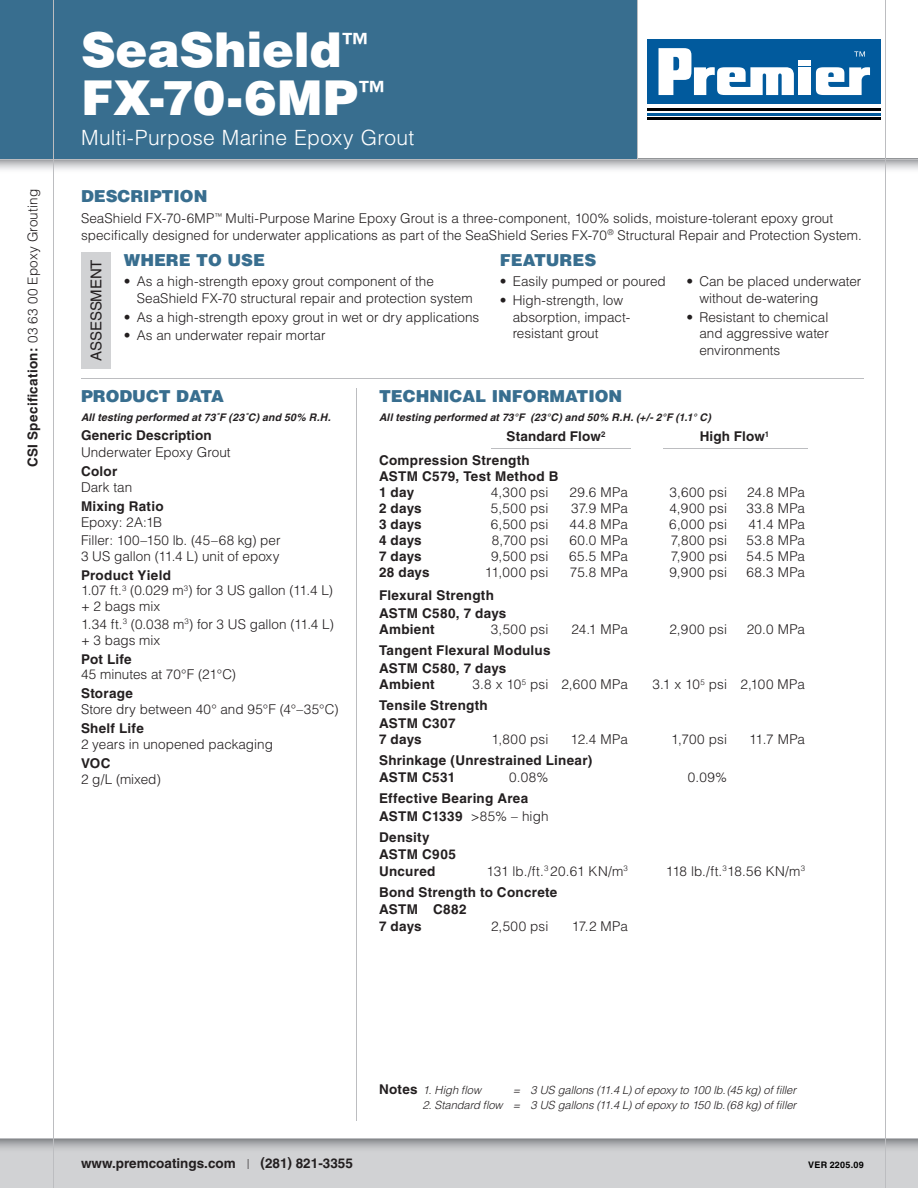
<style>
.page{position:relative;width:918px;height:1188px;background:#fff}
.page>*{position:absolute;margin:0;border:0;box-sizing:border-box;transform-origin:0 0}
.t1{font:900 48px/48px "Helvetica";color:#fff}
.t2{font:300 21px "Helvetica";letter-spacing:.015em;color:#fff}
.t3{font:900 16.5px "Helvetica";color:#386e8f}
.t4{font:15px "Helvetica";letter-spacing:-.01em;color:#231f20}
.t5{font:300 13.5px/16.5px "Helvetica";color:#231f20}
.t6{font:700 13.5px/17.5px "Helvetica";letter-spacing:.02em;color:#231f20}
.t7{font:700 13.5px "Helvetica";color:#231f20}
.t8{font:italic 300 11.25px "Helvetica";letter-spacing:-.01em;color:#231f20}
.t9{font:italic 700 10.5px "Helvetica";letter-spacing:.015em;color:#231f20}
.t10{font:700 9px "Helvetica";letter-spacing:.035em;color:#000}
.s1{font-weight:700}
.s2{font-weight:300}
.s3{font-weight:700;font-style:normal;font-size:13.5px}
</style>
<div class="page">
<div style="left:0;top:1138px;width:918px;height:50px;background:#d1d2d4"></div>
<svg style="left:0;top:160px;width:918px;height:14px"></svg>
<svg style="left:0;top:1139px;width:918px;height:15px"></svg>
<div style="left:0;top:0;width:637px;height:159px;background:#386e8f"></div>
<hr style="left:0;top:159px;width:918px;height:1px;background:#bcbdc0">
<hr style="left:54px;top:0;width:1px;height:1188px;background:#bcbdc0">
<hr style="left:0;top:1138px;width:918px;height:1px;background:#bcbdc0">
<hr style="left:637px;top:0;width:1px;height:159px;background:#bcbdc0">
<hr style="left:82px;top:378px;width:782px;height:1px;background:#bcbdc0">
<hr style="left:356px;top:388px;width:1px;height:732px;background:#bcbdc0">
<div style="left:81px;top:252px;width:30px;height:116px;background:#d1d2d4"></div>
<hr style="left:491px;top:448px;width:140px;height:1px;background:#bcbdc0">
<hr style="left:663px;top:448px;width:145px;height:1px;background:#bcbdc0">
<hr style="left:885px;top:0;width:1px;height:1188px;background:#bcbdc0">
<svg style="left:647px;top:39px;width:234px;height:81px"></svg>
<hr style="left:648px;top:109px;width:233px;height:2px;background:#000001">
<hr style="left:648px;top:113px;width:233px;height:2px;background:#015a9d">
<hr style="left:648px;top:117px;width:233px;height:3px;background:#000001">
<div style="left:648px;top:39px;width:233px;height:65px;background:#015a9d"></div>
<div style="left:799px;top:67px;width:12px;height:28px;background:#fff"></div>
<div style="left:799px;top:60px;width:12px;height:6px;background:#fff"></div>
<svg style="left:816px;top:67px;width:54px;height:28px"></svg>
<svg style="left:659px;top:48px;width:135px;height:47px"></svg>
<svg style="left:854px;top:51px;width:11px;height:6px"></svg>
<p class="t5" style="left:25px;top:467px;width:280px;rotate:-90deg"><span class="s1">CSI Specification:</span> 03 63 00 Epoxy Grouting</p>
<h1 class="t1" style="left:81px;top:26px;width:306px">SeaShield<sup>™<br></sup>FX-70-6MP<sup>™</sup></h1>
<h2 class="t2" style="left:81px;top:127px;width:335px">Multi-Purpose Marine Epoxy Grout</h2>
<p class="t3" style="left:81px;top:189px;width:128px">DESCRIPTION</p>
<p class="t5" style="left:81px;top:211px;width:782px">SeaShield FX-70-6MP<sup>™</sup> Multi-Purpose Marine Epoxy Grout is a three-component, 100% solids, moisture-tolerant epoxy grout specifically designed for underwater applications as part of the SeaShield Series FX-70<sup>®</sup> Structural Repair and Protection System.</p>
<p class="t3" style="left:500px;top:252px;width:98px">FEATURES</p>
<p class="t5" style="left:500px;top:274px;width:168px">• Easily pumped or poured</p>
<p class="t5" style="left:513px;top:292px;width:119px;text-indent:-13px">• High-strength, low absorption, impact&shy;resistant grout</p>
<p class="t3" style="left:124px;top:252px;width:143px">WHERE TO USE</p>
<p class="t5" style="left:137px;top:274px;width:337px;text-indent:-13px">• As a high-strength epoxy grout component of the<br>SeaShield FX-70 structural repair and protection system</p>
<p class="t5" style="left:124px;top:309px;width:357px">• As a high-strength epoxy grout in wet or dry applications</p>
<p class="t5" style="left:124px;top:328px;width:203px">• As an underwater repair mortar</p>
<p class="t4" style="left:91px;top:361px;width:103px;rotate:-90deg">ASSESSMENT</p>
<p class="t5" style="left:699px;top:274px;width:164px;text-indent:-13px">• Can be placed underwater without de-watering</p>
<p class="t5" style="left:699px;top:309px;width:131px;text-align:justify;text-indent:-13px">• Resistant to chemical and aggressive water environments</p>
<p class="t3" style="left:81px;top:388px;width:145px">PRODUCT DATA</p>
<p class="t9" style="left:81px;top:413px;width:251px">All testing performed at 73˚F (23˚C) and 50% R.H.</p>
<p class="t6" style="left:81px;top:428px;width:132px">Generic Description</p>
<p class="t5" style="left:81px;top:445px;width:151px">Underwater Epoxy Grout</p>
<p class="t6" style="left:81px;top:464px;width:38px">Color</p>
<p class="t5" style="left:81px;top:480px;width:53px">Dark tan</p>
<p class="t6" style="left:81px;top:499px;width:84px">Mixing Ratio</p>
<p class="t5" style="left:81px;top:514px;width:201px;line-height:17.9px">Epoxy: 2A:1B<br>Filler: 100–150 lb. (45–68 kg) per</p>
<p class="t5" style="left:81px;top:548px;width:200px">3 US gallon (11.4 L) unit of epoxy</p>
<p class="t5" style="left:81px;top:567px;width:254px;line-height:15.8px"><span class="s1">Product Yield<br></span>1.07 ft.<sup>3</sup> (0.029 m<sup>3</sup>) for 3 US gallon (11.4 L) + 2 bags mix</p>
<p class="t5" style="left:81px;top:617px;width:254px;line-height:15.8px">1.34 ft.<sup>3</sup> (0.038 m<sup>3</sup>) for 3 US gallon (11.4 L) + 3 bags mix</p>
<p class="t6" style="left:81px;top:652px;width:52px">Pot Life</p>
<p class="t5" style="left:81px;top:667px;width:157px">45 minutes at 70°F (21°C)</p>
<p class="t6" style="left:81px;top:686px;width:53px">Storage</p>
<p class="t5" style="left:81px;top:702px;width:259px">Store dry between 40° and 95°F (4°–35°C)</p>
<p class="t6" style="left:81px;top:721px;width:64px">Shelf Life</p>
<p class="t5" style="left:81px;top:736px;width:193px">2 years in unopened packaging</p>
<p class="t6" style="left:81px;top:756px;width:31px">VOC</p>
<p class="t5" style="left:81px;top:771px;width:81px">2 g/L (mixed)</p>
<p class="t3" style="left:379px;top:388px;width:245px">TECHNICAL INFORMATION</p>
<p class="t9" style="left:379px;top:413px;width:333px">All testing performed at 73°F (23°C) and 50% R.H. (+/- 2°F (1.1° C)</p>
<p class="t6" style="left:507px;top:429px;width:101px">Standard Flow<sup>2</sup></p>
<p class="t6" style="left:700px;top:429px;width:71px">High Flow<sup>1</sup></p>
<p class="t6" style="left:379px;top:453px;width:181px;line-height:16px">Compression Strength<br>ASTM C579, Test Method B<br>1 day</p>
<p class="t5" style="left:491px;top:484px;width:59px">4,300 psi</p>
<p class="t5" style="left:570px;top:484px;width:60px">29.6 MPa</p>
<p class="t5" style="left:670px;top:484px;width:59px">3,600 psi</p>
<p class="t5" style="left:747px;top:484px;width:59px">24.8 MPa</p>
<p class="t6" style="left:379px;top:501px;width:44px">2 days</p>
<p class="t5" style="left:491px;top:500px;width:59px">5,500 psi</p>
<p class="t5" style="left:571px;top:500px;width:58px">37.9 MPa</p>
<p class="t5" style="left:669px;top:500px;width:59px">4,900 psi</p>
<p class="t5" style="left:746px;top:500px;width:60px">33.8 MPa</p>
<p class="t6" style="left:379px;top:517px;width:44px">3 days</p>
<p class="t5" style="left:491px;top:516px;width:59px">6,500 psi</p>
<p class="t5" style="left:569px;top:516px;width:60px">44.8 MPa</p>
<p class="t5" style="left:669px;top:516px;width:59px">6,000 psi</p>
<p class="t5" style="left:748px;top:516px;width:58px">41.4 MPa</p>
<p class="t6" style="left:379px;top:533px;width:44px">4 days</p>
<p class="t5" style="left:492px;top:532px;width:58px">8,700 psi</p>
<p class="t5" style="left:569px;top:532px;width:60px">60.0 MPa</p>
<p class="t5" style="left:671px;top:532px;width:58px">7,800 psi</p>
<p class="t5" style="left:746px;top:532px;width:60px">53.8 MPa</p>
<p class="t6" style="left:379px;top:549px;width:44px">7 days</p>
<p class="t5" style="left:491px;top:548px;width:59px">9,500 psi</p>
<p class="t5" style="left:569px;top:548px;width:60px">65.5 MPa</p>
<p class="t5" style="left:671px;top:548px;width:58px">7,900 psi</p>
<p class="t5" style="left:747px;top:548px;width:60px">54.5 MPa</p>
<p class="t6" style="left:379px;top:565px;width:52px">28 days</p>
<p class="t5" style="left:485px;top:565px;width:65px">11,000 psi</p>
<p class="t5" style="left:570px;top:565px;width:60px">75.8 MPa</p>
<p class="t5" style="left:669px;top:565px;width:59px">9,900 psi</p>
<p class="t5" style="left:746px;top:565px;width:60px">68.3 MPa</p>
<p class="t6" style="left:379px;top:588px;width:129px">Flexural Strength<br>ASTM C580, 7 days</p>
<p class="t6" style="left:379px;top:622px;width:57px">Ambient</p>
<p class="t5" style="left:491px;top:621px;width:59px">3,500 psi</p>
<p class="t5" style="left:572px;top:621px;width:58px">24.1 MPa</p>
<p class="t5" style="left:669px;top:621px;width:59px">2,900 psi</p>
<p class="t5" style="left:747px;top:621px;width:60px">20.0 MPa</p>
<p class="t6" style="left:379px;top:643px;width:173px">Tangent Flexural Modulus<br>ASTM C580, 7 days</p>
<p class="t6" style="left:379px;top:677px;width:57px">Ambient</p>
<p class="t5" style="left:473px;top:676px;width:157px">3.8 x 10<sup>5</sup> psi 2,600 MPa</p>
<p class="t5" style="left:653px;top:676px;width:154px">3.1 x 10<sup>5</sup> psi 2,100 MPa</p>
<p class="t6" style="left:379px;top:698px;width:110px">Tensile Strength<br>ASTM C307</p>
<p class="t6" style="left:379px;top:732px;width:44px">7 days</p>
<p class="t5" style="left:492px;top:731px;width:58px">1,800 psi</p>
<p class="t5" style="left:571px;top:731px;width:59px">12.4 MPa</p>
<p class="t5" style="left:671px;top:731px;width:57px">1,700 psi</p>
<p class="t5" style="left:749px;top:731px;width:58px">11.7 MPa</p>
<p class="t6" style="left:379px;top:754px;width:215px;line-height:16px">Shrinkage (Unrestrained Linear)<br>ASTM C531</p>
<p class="t5" style="left:509px;top:769px;width:41px">0.08%</p>
<p class="t5" style="left:688px;top:769px;width:41px">0.09%</p>
<p class="t6" style="left:379px;top:791px;width:171px">Effective Bearing Area<br>ASTM C1339 <span class="s2">&gt;85% – high</span></p>
<p class="t6" style="left:379px;top:830px;width:78px">Density<br>ASTM C905</p>
<p class="t6" style="left:379px;top:864px;width:58px">Uncured</p>
<p class="t5" style="left:487px;top:863px;width:143px">131 lb./ft.<sup>3</sup> 20.61 KN/m<sup>3</sup></p>
<p class="t5" style="left:666px;top:863px;width:141px">118 lb./ft.<sup>3</sup>18.56 KN/m<sup>3</sup></p>
<p class="t6" style="left:379px;top:885px;width:180px">Bond Strength to Concrete<br>ASTM C882</p>
<p class="t6" style="left:379px;top:919px;width:44px">7 days</p>
<p class="t5" style="left:491px;top:918px;width:59px">2,500 psi</p>
<p class="t5" style="left:572px;top:918px;width:58px">17.2 MPa</p>
<p class="t8" style="left:379px;top:1084px;width:104px"><span class="s3">Notes</span> 1. High flow</p>
<p class="t8" style="left:513px;top:1084px;width:285px">= 3 US gallons (11.4 L) of epoxy to 100 lb. (45 kg) of filler</p>
<p class="t8" style="left:422px;top:1099px;width:375px">2. Standard flow = 3 US gallons (11.4 L) of epoxy to 150 lb. (68 kg) of filler</p>
<p class="t7" style="left:81px;top:1158px;width:273px">www.premcoatings.com <span class="s2">|</span> (281) 821-3355</p>
<p class="t10" style="left:808px;top:1161px;width:57px">VER 2205.09</p>
</div>
